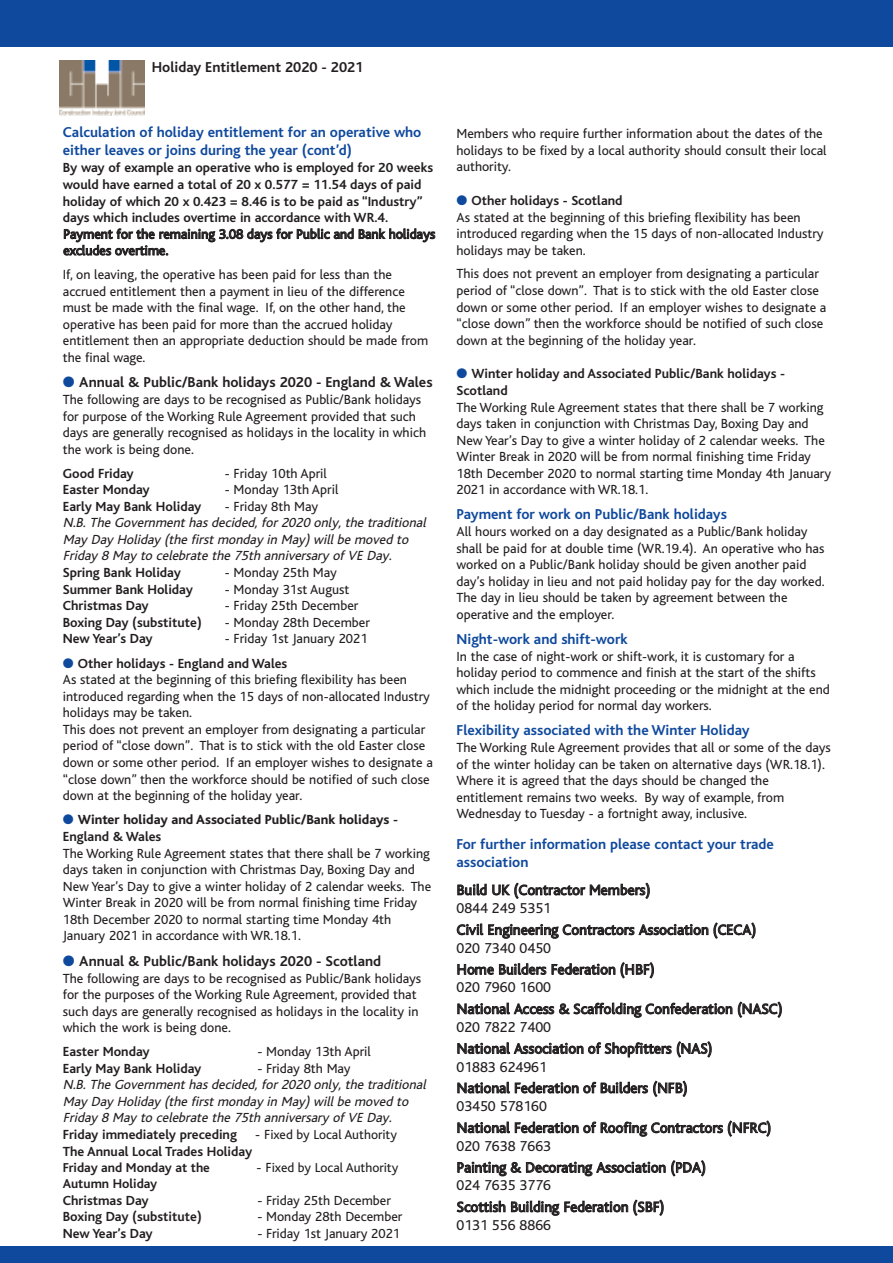
<style>
.page{position:relative;width:893px;height:1263px;background:#fff}
.page>*{position:absolute;margin:0;border:0;box-sizing:border-box;transform-origin:0 0}
.t1{font:15px/18.3px "Bliss";color:#231f20}
.t2{font:700 15px/18px "Bliss";color:#0f499d}
.t3{font:700 15px "Bliss";color:#231f20}
.t4{font:13.8px/16.5px "Bliss";color:#231f20}
.t5{font:700 13.8px/16.5px "Bliss";color:#231f20}
.t6{font:italic 13.8px/16.5px "Bliss";color:#231f20}
.t7{font:800 13.8px/16.5px "Bliss";color:#231f20}
.t8{font:13.5px "Bliss";color:#231f20}
.t9{font:700 13.5px "Bliss";color:#231f20}
.s1{color:#0f499d}
.s2{font-weight:700}
.s3{font-size:13.8px}
</style>
<div class="page">
<div style="left:0;top:0;width:893px;height:47px;background:#0f499d"></div>
<div style="left:0;top:1247px;width:893px;height:16px;background:#0f499d"></div>
<img style="left:60px;top:61px;width:85px;height:54px">
<p class="t3" style="left:152px;top:60px;width:213px">Holiday Entitlement 2020 - 2021</p>
<p class="t2" style="left:63px;top:124px;width:360px">Calculation of holiday entitlement for an operative who either leaves or joins during the year (cont’d)</p>
<p class="t5" style="left:63px;top:160px;width:372px">By way of example an operative who is employed for 20 weeks would have earned a total of 20 x 0.577 = 11.54 days of paid holiday of which 20 x 0.423 = 8.46 is to be paid as “Industry” days which includes overtime in accordance with WR.4.</p>
<p class="t4" style="left:63px;top:227px;width:374px">Payment for the remaining 3.08 days for Public and Bank holidays excludes overtime.</p>
<p class="t4" style="left:63px;top:267px;width:367px">If, on leaving, the operative has been paid for less than the accrued entitlement then a payment in lieu of the difference must be made with the final wage. If, on the other hand, the operative has been paid for more than the accrued holiday entitlement then an appropriate deduction should be made from the final wage.</p>
<p class="t3" style="left:63px;top:375px;width:371px"><span class="s1">●</span> Annual &amp; Public/Bank holidays 2020 - England &amp; Wales</p>
<p class="t4" style="left:63px;top:392px;width:365px">The following are days to be recognised as Public/Bank holidays for purpose of the Working Rule Agreement provided that such days are generally recognised as holidays in the locality in which the work is being done.</p>
<p class="t5" style="left:63px;top:466px;width:73px">Good Friday</p>
<p class="t4" style="left:225px;top:466px;width:104px">- Friday 10th April</p>
<p class="t5" style="left:63px;top:482px;width:88px">Easter Monday</p>
<p class="t4" style="left:225px;top:482px;width:115px">- Monday 13th April</p>
<p class="t5" style="left:63px;top:499px;width:140px">Early May Bank Holiday</p>
<p class="t4" style="left:225px;top:499px;width:95px">- Friday 8th May</p>
<p class="t6" style="left:63px;top:515px;width:367px">N.B.The Governmenthasdecided,for2020 only,the traditional<br>May Day Holiday (the firstmonday in May)willbe moved to<br>Friday 8 May to celebrate the 75th anniversary of VE Day.</p>
<p class="t5" style="left:63px;top:565px;width:120px">Spring Bank Holiday</p>
<p class="t4" style="left:225px;top:565px;width:114px">- Monday 25th May</p>
<p class="t5" style="left:63px;top:582px;width:132px">Summer Bank Holiday</p>
<p class="t4" style="left:225px;top:582px;width:126px">- Monday 31st August</p>
<p class="t5" style="left:63px;top:598px;width:87px">Christmas Day</p>
<p class="t4" style="left:225px;top:598px;width:135px">- Friday 25th December</p>
<p class="t5" style="left:63px;top:615px;width:140px">Boxing Day (substitute)</p>
<p class="t4" style="left:225px;top:615px;width:147px">- Monday 28th December</p>
<p class="t5" style="left:63px;top:631px;width:91px">New Year’s Day</p>
<p class="t4" style="left:225px;top:631px;width:144px">- Friday 1st January 2021</p>
<p class="t4" style="left:63px;top:656px;width:371px"><span class="s1">●</span> <span class="s2">Other holidays - England and Wales<br></span>As stated at the beginning of this briefing flexibility has been introduced regarding when the 15 days of non-allocated Industry holidays may be taken.<br>This does not prevent an employer from designating a particular period of “close down”. That is to stick with the old Easter close down or some other period. If an employer wishes to designate a “close down” then the workforce should be notified of such close down at the beginning of the holiday year.</p>
<p class="t7" style="left:63px;top:813px;width:337px"><span class="s1">●</span> Winter holiday and Associated Public/Bank holidays <span class="s2">-<br>England &amp; Wales</span></p>
<p class="t4" style="left:63px;top:845px;width:370px">The Working Rule Agreement states that there shall be 7 working days taken in conjunction with Christmas Day, Boxing Day and New Year’s Day to give a winter holiday of 2 calendar weeks. The Winter Break in 2020 will be from normal finishing time Friday 18th December 2020 to normal starting time Monday 4th January 2021 in accordance with WR.18.1.</p>
<p class="t3" style="left:63px;top:954px;width:320px"><span class="s1">●</span> Annual &amp; Public/Bank holidays 2020 - Scotland</p>
<p class="t4" style="left:63px;top:971px;width:360px">The following are days to be recognised as Public/Bank holidays for the purposes of the Working Rule Agreement, provided that such days are generally recognised as holidays in the locality in which the work is being done.</p>
<p class="t5" style="left:63px;top:1044px;width:88px">Easter Monday</p>
<p class="t4" style="left:257px;top:1044px;width:115px">- Monday 13th April</p>
<p class="t5" style="left:63px;top:1061px;width:140px">Early May Bank Holiday</p>
<p class="t4" style="left:257px;top:1061px;width:95px">- Friday 8th May</p>
<p class="t6" style="left:63px;top:1077px;width:367px">N.B.The Governmenthasdecided,for2020 only,the traditional<br>May Day Holiday (the firstmonday in May)willbe moved to<br>Friday 8 May to celebrate the 75th anniversary of VE Day.</p>
<p class="t5" style="left:63px;top:1127px;width:176px">Friday immediately preceding</p>
<p class="t8" style="left:255px;top:1128px;width:143px"><span class="s3">- F</span>ixed by Local Authority</p>
<p class="t5" style="left:63px;top:1143px;width:191px">The Annual Local Trades Holiday</p>
<p class="t9" style="left:63px;top:1161px;width:149px">Friday and Monday at the</p>
<p class="t8" style="left:257px;top:1161px;width:143px"><span class="s3">- F</span>ixed by Local Authority</p>
<p class="t9" style="left:63px;top:1178px;width:96px">Autumn Holiday</p>
<p class="t5" style="left:63px;top:1193px;width:87px">Christmas Day</p>
<p class="t4" style="left:257px;top:1193px;width:135px">- Friday 25th December</p>
<p class="t5" style="left:63px;top:1209px;width:140px">Boxing Day (substitute)</p>
<p class="t4" style="left:257px;top:1209px;width:147px">- Monday 28th December</p>
<p class="t5" style="left:63px;top:1226px;width:91px">New Year’s Day</p>
<p class="t4" style="left:257px;top:1226px;width:144px">- Friday 1st January 2021</p>
<p class="t4" style="left:456px;top:126px;width:372px">Members who require further information about the dates of the holidays to be fixed by a local authority should consult their local authority.</p>
<p class="t4" style="left:456px;top:193px;width:369px"><span class="s1">●</span> <span class="s2">Other holidays - Scotland<br></span>As stated at the beginning of this briefing flexibility has been introduced regarding when the 15 days of non-allocated Industry holidays may be taken.</p>
<p class="t4" style="left:456px;top:266px;width:371px">This does not prevent an employer from designating a particular period of “close down”. That is to stick with the old Easter close down or some other period. If an employer wishes to designate a “close down” then the workforce should be notified of such close down at the beginning of the holiday year.</p>
<p class="t5" style="left:456px;top:366px;width:330px"><span class="s1">●</span> Winter holiday and Associated Public/Bank holidays -<br>Scotland</p>
<p class="t4" style="left:456px;top:400px;width:376px">The Working Rule Agreement states that there shall be 7 working days taken in conjunction with Christmas Day, Boxing Day and New Year’s Day to give a winter holiday of 2 calendar weeks. The Winter Break in 2020 will be from normal finishing time Friday 18th December 2020 to normal starting time Monday 4th January 2021 in accordance with WR.18.1.</p>
<p class="t2" style="left:456px;top:506px;width:272px">Payment for work on Public/Bank holidays</p>
<p class="t4" style="left:456px;top:524px;width:370px">All hours worked on a day designated as a Public/Bank holiday shall be paid for at double time (WR.19.4). An operative who has worked on a Public/Bank holiday should be given another paid day’s holiday in lieu and not paid holiday pay for the day worked.<br>The day in lieu should be taken by agreement between the operative and the employer.</p>
<p class="t2" style="left:456px;top:630px;width:173px">Night-work and shift-work</p>
<p class="t4" style="left:456px;top:649px;width:375px">In the case of night-work or shift-work, it is customary for a holiday period to commence and finish at the start of the shifts which include the midnight proceeding or the midnight at the end of the holiday period for normal day workers.</p>
<p class="t2" style="left:456px;top:722px;width:295px">Flexibility associated with the Winter Holiday</p>
<p class="t4" style="left:456px;top:740px;width:376px">The Working Rule Agreement provides that all or some of the days of the winter holiday can be taken on alternative days (WR.18.1).<br>Where it is agreed that the days should be changed the entitlement remains two weeks. By way of example, from Wednesday to Tuesday - a fortnight away, inclusive.</p>
<p class="t2" style="left:456px;top:836px;width:319px">For further information please contact your trade association</p>
<p class="t1" style="left:456px;top:882px;width:195px">Build UK (Contractor Members)<br>0844 249 5351</p>
<p class="t1" style="left:456px;top:921px;width:301px">Civil Engineering Contractors Association (CECA)<br>020 7340 0450</p>
<p class="t1" style="left:456px;top:961px;width:200px">Home Builders Federation (HBF)<br>020 7960 1600</p>
<p class="t1" style="left:456px;top:1000px;width:327px">National Access &amp; Scaffolding Confederation (NASC)<br>020 7822 7400</p>
<p class="t1" style="left:456px;top:1040px;width:257px">National Association of Shopfitters (NAS)<br>01883 624961</p>
<p class="t1" style="left:456px;top:1080px;width:233px">National Federation of Builders (NFB)<br>03450 578160</p>
<p class="t1" style="left:456px;top:1119px;width:316px">National Federation of Roofing Contractors (NFRC)<br>020 7638 7663</p>
<p class="t1" style="left:456px;top:1159px;width:251px">Painting &amp; Decorating Association (PDA)<br>024 7635 3776</p>
<p class="t1" style="left:456px;top:1198px;width:209px">Scottish Building Federation (SBF)<br>0131 556 8866</p>
</div>
